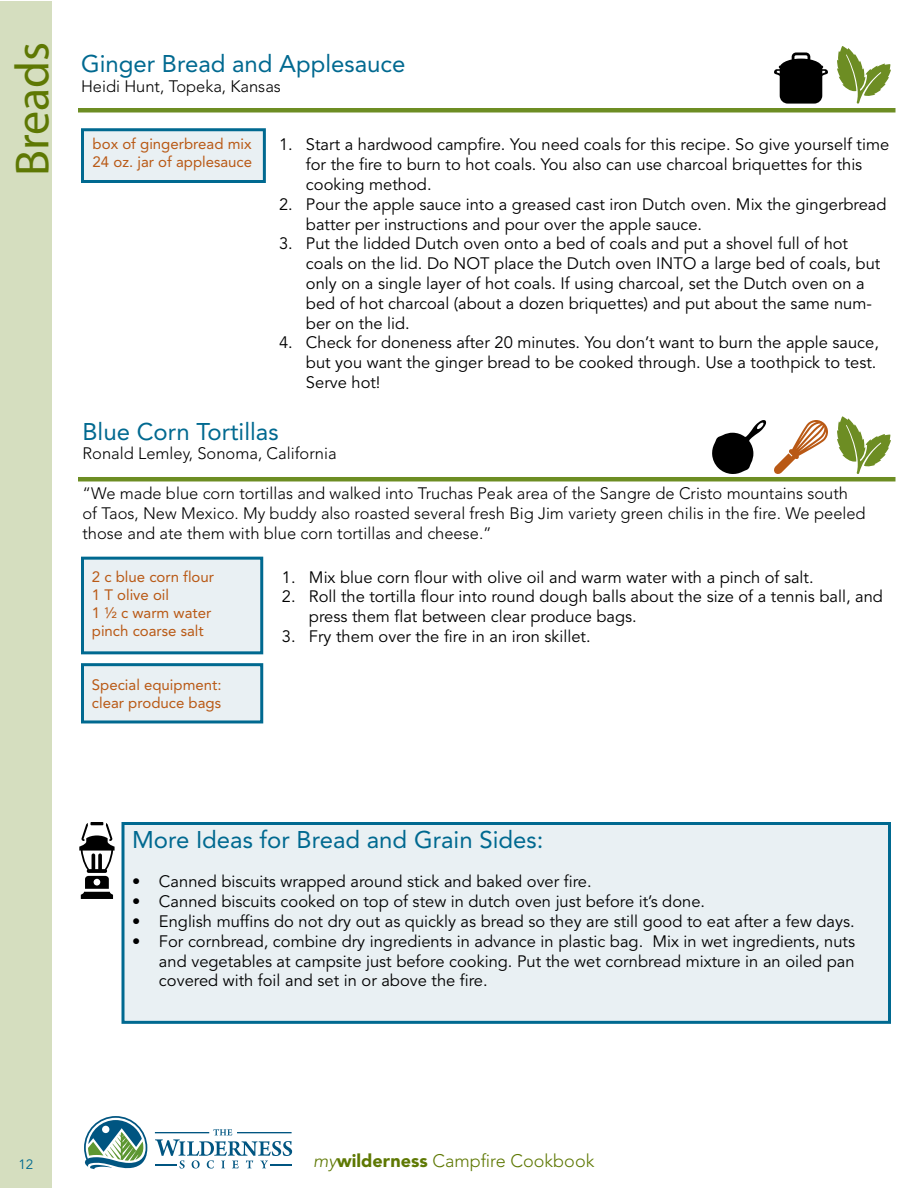
<style>
.page{position:relative;width:918px;height:1188px;background:#fff}
.page>*{position:absolute;margin:0;border:0;box-sizing:border-box;transform-origin:0 0}
.t1{font:48px "Myriad Pro";color:#5e7803}
.t2{font:24px "Avenir LT Std";color:#006990}
.t3{font:300 18px "Avenir LT Std";color:#5e7803}
.t4{font:16.5px/19.8px "Avenir LT Std";color:#000}
.t5{font:300 16.5px/19.8px "Avenir LT Std";color:#000}
.t6{font:15px/18px "Avenir LT Std";color:#b95915}
.t7{font:13.5px "Avenir LT Std";color:#006990}
.s1{font-style:italic}
.s2{font-weight:900}
</style>
<div class="page">
<div style="left:0;top:1px;width:52px;height:1186px;background:#d5debf"></div>
<svg style="left:155px;top:1129px;width:137px;height:40px"></svg>
<svg style="left:84px;top:1116px;width:63px;height:53px"></svg>
<div style="left:81px;top:128px;width:185px;height:55px;background:#e9f0f3;border:3px solid #006990"></div>
<div style="left:81px;top:557px;width:182px;height:97px;background:#e9f0f3;border:3px solid #006990"></div>
<div style="left:81px;top:663px;width:182px;height:60px;background:#e9f0f3;border:3px solid #006990"></div>
<div style="left:122px;top:822px;width:769px;height:202px;background:#e9f0f3;border:3px solid #006990"></div>
<svg style="left:79px;top:822px;width:36px;height:77px"></svg>
<svg style="left:837px;top:416px;width:54px;height:58px"></svg>
<svg style="left:837px;top:46px;width:54px;height:58px"></svg>
<svg style="left:774px;top:420px;width:54px;height:54px"></svg>
<svg style="left:774px;top:52px;width:54px;height:52px"></svg>
<svg style="left:712px;top:420px;width:54px;height:54px"></svg>
<hr style="left:78px;top:477px;width:818px;height:4px;background:#6d8d23">
<hr style="left:78px;top:108px;width:818px;height:4px;background:#6d8d23">
<h1 class="t1" style="left:3px;top:176px;width:136px;rotate:-90deg">Breads</h1>
<h2 class="t2" style="left:81px;top:50px;width:326px">Ginger Bread and Applesauce</h2>
<p class="t5" style="left:81px;top:76px;width:201px">Heidi Hunt, Topeka, Kansas</p>
<p class="t6" style="left:93px;top:135px;width:161px">box of gingerbread mix<br>24 oz. jar of applesauce</p>
<p class="t4" style="left:306px;top:135px;width:585px;text-indent:-27px">1. Start a hardwood campfire. You need coals for this recipe. So give yourself time for the fire to burn to hot coals. You also can use charcoal briquettes for this cooking method.</p>
<p class="t4" style="left:306px;top:195px;width:582px;text-indent:-27px">2. Pour the apple sauce into a greased cast iron Dutch oven. Mix the gingerbread batter per instructions and pour over the apple sauce.</p>
<p class="t4" style="left:306px;top:234px;width:576px;text-indent:-27px">3. Put the lidded Dutch oven onto a bed of coals and put a shovel full of hot coals on the lid. Do NOT place the Dutch oven INTO a large bed of coals, but only on a single layer of hot coals. If using charcoal, set the Dutch oven on a bed of hot charcoal (about a dozen briquettes) and put about the same num&shy;ber on the lid.</p>
<p class="t4" style="left:306px;top:333px;width:575px;text-indent:-27px">4. Check for doneness after 20 minutes. You don’t want to burn the apple sauce, but you want the ginger bread to be cooked through. Use a toothpick to test.<br>Serve hot!</p>
<h2 class="t2" style="left:83px;top:417px;width:198px">Blue Corn Tortillas</h2>
<p class="t5" style="left:83px;top:444px;width:256px">Ronald Lemley, Sonoma, California</p>
<p class="t5" style="left:83px;top:484px;width:785px">“We made blue corn tortillas and walked into Truchas Peak area of the Sangre de Cristo mountains south of Taos, New Mexico. My buddy also roasted several fresh Big Jim variety green chilis in the fire. We peeled those and ate them with blue corn tortillas and cheese.”</p>
<p class="t6" style="left:92px;top:567px;width:124px">2 c blue corn flour<br>1 T olive oil<br>1 ½ c warm water pinch coarse salt</p>
<p class="t6" style="left:92px;top:675px;width:131px">Special equipment: clear produce bags</p>
<p class="t4" style="left:282px;top:568px;width:533px">1. Mix blue corn flour with olive oil and warm water with a pinch of salt.</p>
<p class="t4" style="left:309px;top:587px;width:576px;text-indent:-27px">2. Roll the tortilla flour into round dough balls about the size of a tennis ball, and press them flat between clear produce bags.</p>
<p class="t4" style="left:282px;top:627px;width:310px">3. Fry them over the fire in an iron skillet.</p>
<h2 class="t2" style="left:132px;top:826px;width:413px">More Ideas for Bread and Grain Sides:</h2>
<p class="t4" style="left:132px;top:872px;width:461px">• Canned biscuits wrapped around stick and baked over fire.</p>
<p class="t4" style="left:132px;top:892px;width:575px">• Canned biscuits cooked on top of stew in dutch oven just before it’s done.</p>
<p class="t4" style="left:132px;top:912px;width:724px">• English muffins do not dry out as quickly as bread so they are still good to eat after a few days.</p>
<p class="t4" style="left:159px;top:932px;width:698px;text-align:justify;text-indent:-27px">• For cornbread, combine dry ingredients in advance in plastic bag. Mix in wet ingredients, nuts and vegetables at campsite just before cooking. Put the wet cornbread mixture in an oiled pan covered with foil and set in or above the fire.</p>
<p class="t7" style="left:18px;top:1156px;width:17px">12</p>
<p class="t3" style="left:313px;top:1150px;width:283px"><span class="s1">my</span><span class="s2">wilderness</span> Campfire Cookbook</p>
</div>
